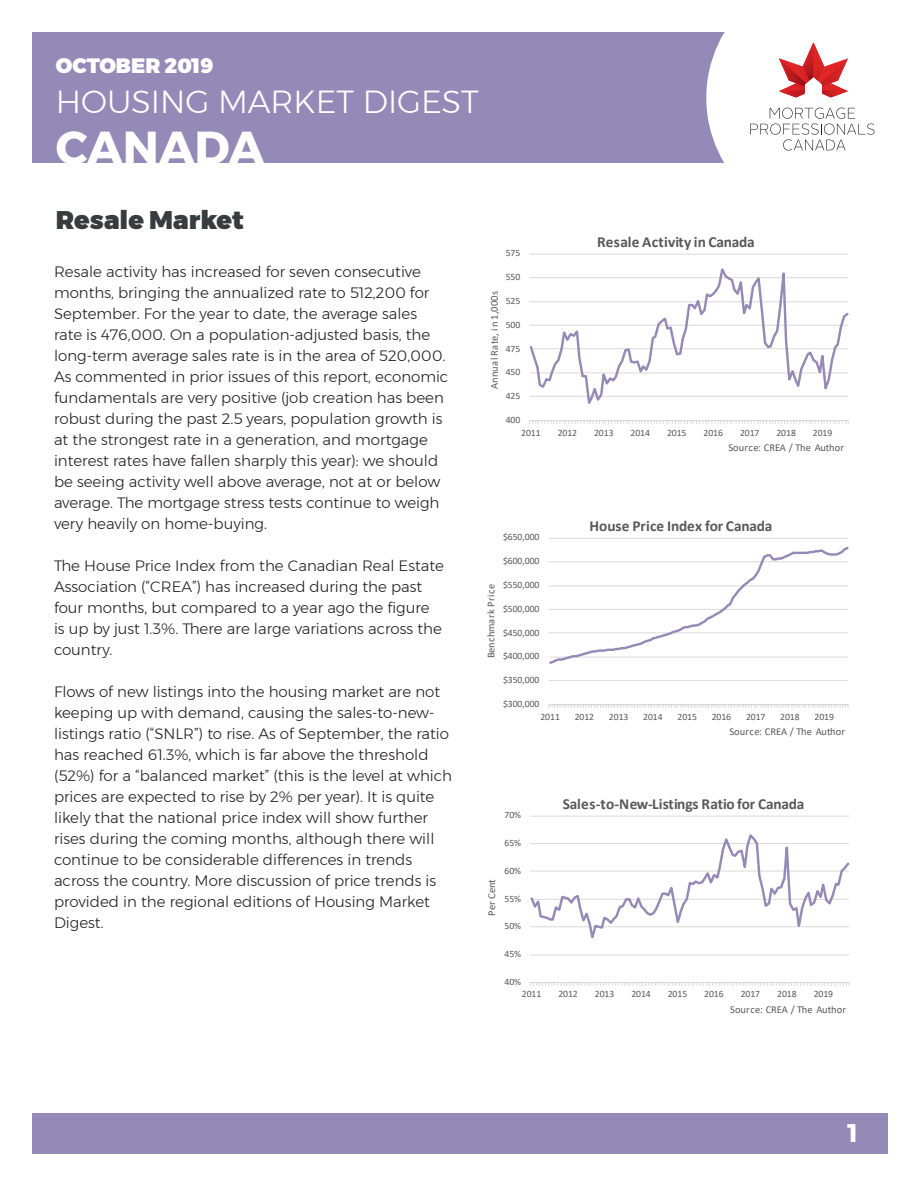
<style>
.page{position:relative;width:918px;height:1188px;background:#fff}
.page>*{position:absolute;margin:0;border:0;box-sizing:border-box;transform-origin:0 0}
.t1{font:700 46.05px "Montserrat";color:#fff}
.t2{font:300 31.8px "Montserrat";color:#fff}
.t3{font:900 25.5px "Montserrat";color:#393c3f}
.t4{font:700 25.5px "Montserrat";color:#fff}
.t5{font:900 20.7px "Montserrat";color:#fff}
.t6{font:700 15.3px "Calibri";letter-spacing:-.005em;color:#595959}
.t7{font:300 15px/21px "Montserrat";color:#231f20}
.t8{font:10.5px "Calibri";letter-spacing:.015em;color:#595959}
.t9{font:9.75px "Calibri";letter-spacing:-.005em;color:#595959}
</style>
<div class="page">
<div style="left:32px;top:32px;width:850px;height:131px;background:#948ab8"></div>
<div style="left:33px;top:1113px;width:855px;height:40px;background:#948ab8"></div>
<div style="left:706px;top:32px;width:176px;height:131px;background:#fff"></div>
<svg style="left:750px;top:108px;width:125px;height:43px;background:#ececec"></svg>
<svg style="left:779px;top:42px;width:69px;height:56px;background:#e99899"></svg>
<hr style="left:529px;top:420px;width:319px;height:1px;background:#dad9d8">
<svg style="left:529px;top:421px;width:320px;height:3px"></svg>
<svg style="left:529px;top:254px;width:320px;height:150px"></svg>
<hr style="left:549px;top:680px;width:299px;height:1px;background:#dad9d8">
<hr style="left:549px;top:538px;width:299px;height:1px;background:#dad9d8">
<hr style="left:549px;top:704px;width:299px;height:1px;background:#dad9d8">
<svg style="left:548px;top:705px;width:301px;height:3px"></svg>
<svg style="left:549px;top:547px;width:300px;height:117px"></svg>
<hr style="left:530px;top:955px;width:319px;height:1px;background:#dad9d8">
<hr style="left:530px;top:982px;width:319px;height:1px;background:#dad9d8">
<svg style="left:530px;top:983px;width:320px;height:3px"></svg>
<svg style="left:530px;top:816px;width:319px;height:123px"></svg>
<h3 class="t5" style="left:56px;top:49px;width:159px">OCTOBER 2019</h3>
<h2 class="t2" style="left:56px;top:78px;width:425px">HOUSING MARKET DIGEST</h2>
<h1 class="t1" style="left:56px;top:111px;width:210px">CANADA</h1>
<h3 class="t3" style="left:56px;top:199px;width:190px">Resale Market</h3>
<p class="t7" style="left:54px;top:261px;width:396px">Resale activity has increased for seven consecutive months, bringing the annualized rate to 512,200 for September. For the year to date, the average sales rate is 476,000. On a population-adjusted basis, the long-term average sales rate is in the area of 520,000.<br>As commented in prior issues of this report, economic fundamentals are very positive (job creation has been robust during the past 2.5 years, population growth is at the strongest rate in a generation, and mortgage interest rates have fallen sharply this year): we should be seeing activity well above average, not at or below average. The mortgage stress tests continue to weigh very heavily on home-buying.</p>
<p class="t7" style="left:54px;top:555px;width:391px">The House Price Index from the Canadian Real Estate Association (“CREA”) has increased during the past four months, but compared to a year ago the figure is up by just 1.3%. There are large variations across the country.</p>
<p class="t7" style="left:54px;top:681px;width:400px">Flows of new listings into the housing market are not keeping up with demand, causing the sales-to-new&shy;listings ratio (“SNLR”) to rise. As of September, the ratio has reached 61.3%, which is far above the threshold (52%) for a “balanced market” (this is the level at which prices are expected to rise by 2% per year). It is quite likely that the national price index will show further rises during the coming months, although there will continue to be considerable differences in trends across the country. More discussion of price trends is provided in the regional editions of Housing Market Digest.</p>
<p class="t9" style="left:506px;top:246px;width:16px">575</p>
<p class="t9" style="left:506px;top:270px;width:16px">550</p>
<p class="t8" style="left:487px;top:389px;width:99px;rotate:-90deg">Annual Rate, in 1,000s</p>
<p class="t9" style="left:506px;top:294px;width:16px">525</p>
<p class="t9" style="left:506px;top:318px;width:16px">500</p>
<p class="t9" style="left:506px;top:342px;width:16px">475</p>
<p class="t9" style="left:506px;top:365px;width:16px">450</p>
<p class="t9" style="left:506px;top:389px;width:16px">425</p>
<p class="t9" style="left:506px;top:413px;width:16px">400</p>
<p class="t6" style="left:597px;top:231px;width:159px">Resale Activity in Canada</p>
<p class="t9" style="left:521px;top:426px;width:21px">2011</p>
<p class="t9" style="left:558px;top:426px;width:21px">2012</p>
<p class="t9" style="left:594px;top:426px;width:21px">2013</p>
<p class="t9" style="left:631px;top:426px;width:21px">2014</p>
<p class="t9" style="left:667px;top:426px;width:21px">2015</p>
<p class="t9" style="left:704px;top:426px;width:21px">2016</p>
<p class="t9" style="left:740px;top:426px;width:21px">2017</p>
<p class="t9" style="left:776px;top:426px;width:21px">2018</p>
<p class="t9" style="left:813px;top:426px;width:21px">2019</p>
<p class="t8" style="left:728px;top:440px;width:117px">Source: CREA / The Author</p>
<p class="t8" style="left:484px;top:658px;width:76px;rotate:-90deg">Benchmark Price</p>
<p class="t9" style="left:503px;top:530px;width:38px">$650,000</p>
<p class="t9" style="left:503px;top:554px;width:38px">$600,000</p>
<p class="t9" style="left:503px;top:578px;width:38px">$550,000</p>
<p class="t9" style="left:503px;top:602px;width:38px">$500,000</p>
<p class="t9" style="left:503px;top:626px;width:38px">$450,000</p>
<p class="t9" style="left:503px;top:649px;width:38px">$400,000</p>
<p class="t9" style="left:503px;top:673px;width:38px">$350,000</p>
<p class="t9" style="left:503px;top:697px;width:38px">$300,000</p>
<p class="t6" style="left:590px;top:516px;width:184px">House Price Index for Canada</p>
<p class="t9" style="left:540px;top:710px;width:21px">2011</p>
<p class="t9" style="left:575px;top:710px;width:21px">2012</p>
<p class="t9" style="left:609px;top:710px;width:21px">2013</p>
<p class="t9" style="left:643px;top:710px;width:21px">2014</p>
<p class="t9" style="left:678px;top:710px;width:21px">2015</p>
<p class="t9" style="left:712px;top:710px;width:21px">2016</p>
<p class="t9" style="left:746px;top:710px;width:21px">2017</p>
<p class="t9" style="left:780px;top:710px;width:21px">2018</p>
<p class="t9" style="left:815px;top:710px;width:21px">2019</p>
<p class="t8" style="left:729px;top:724px;width:117px">Source: CREA / The Author</p>
<p class="t8" style="left:485px;top:916px;width:38px;rotate:-90deg">Per Cent</p>
<p class="t9" style="left:505px;top:808px;width:18px">70%</p>
<p class="t9" style="left:505px;top:836px;width:18px">65%</p>
<p class="t9" style="left:505px;top:864px;width:18px">60%</p>
<p class="t9" style="left:505px;top:892px;width:18px">55%</p>
<p class="t9" style="left:505px;top:919px;width:18px">50%</p>
<p class="t9" style="left:505px;top:947px;width:18px">45%</p>
<p class="t9" style="left:505px;top:975px;width:18px">40%</p>
<p class="t6" style="left:563px;top:793px;width:243px">Sales-to-New-Listings Ratio for Canada</p>
<p class="t9" style="left:522px;top:987px;width:21px">2011</p>
<p class="t9" style="left:558px;top:987px;width:21px">2012</p>
<p class="t9" style="left:595px;top:987px;width:21px">2013</p>
<p class="t9" style="left:631px;top:987px;width:21px">2014</p>
<p class="t9" style="left:668px;top:987px;width:21px">2015</p>
<p class="t9" style="left:704px;top:987px;width:21px">2016</p>
<p class="t9" style="left:741px;top:987px;width:21px">2017</p>
<p class="t9" style="left:777px;top:987px;width:21px">2018</p>
<p class="t9" style="left:814px;top:987px;width:21px">2019</p>
<p class="t8" style="left:730px;top:1002px;width:117px">Source: CREA / The Author</p>
<h3 class="t4" style="left:848px;top:1113px;width:12px">1</h3>
</div>
